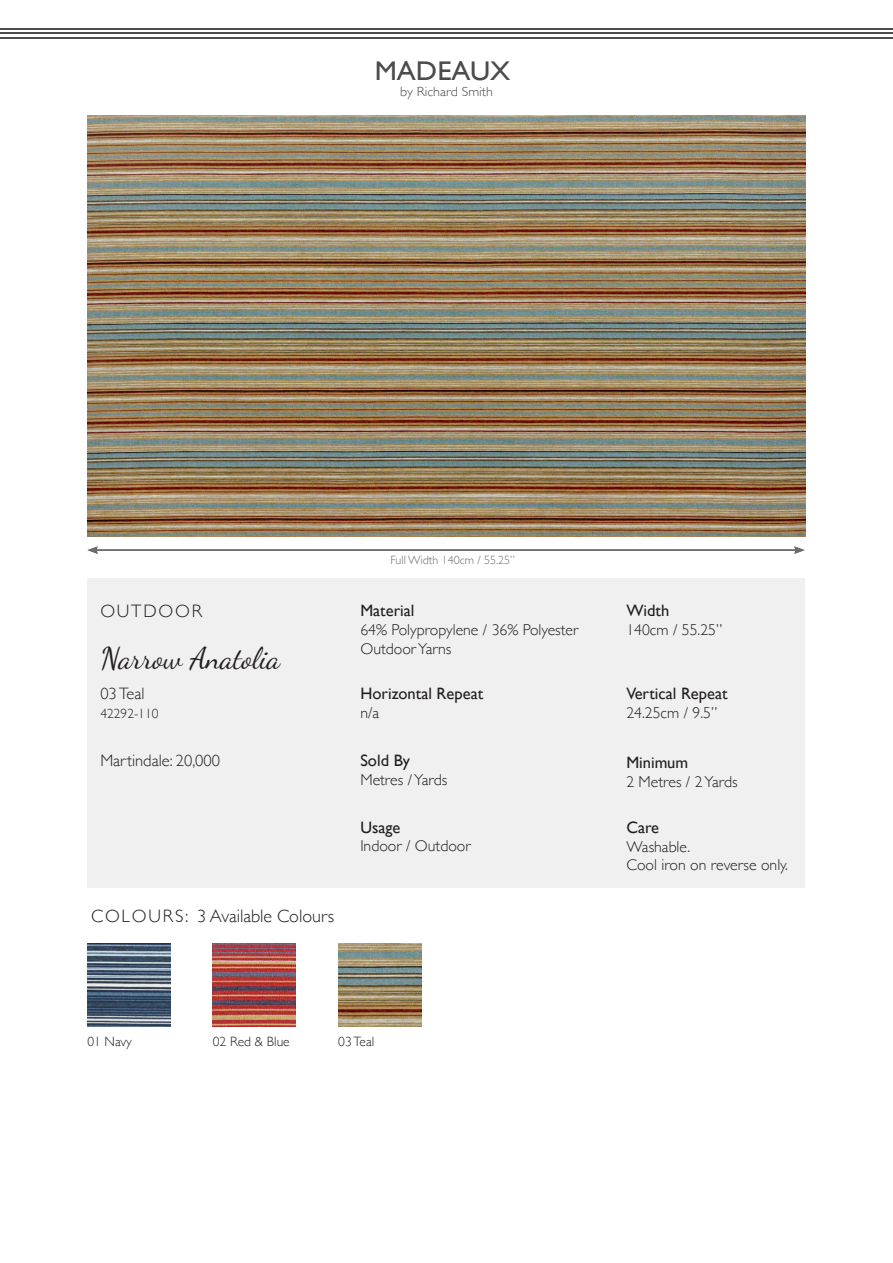
<style>
.page{position:relative;width:893px;height:1263px;background:#fff}
.page>*{position:absolute;margin:0;border:0;box-sizing:border-box;transform-origin:0 0}
.Body{font:30px "Dancing Script";color:#231f20}
.t1{font:27px "Gill Sans";color:#4c4c4c;scale:1.05 1}
.Body-2{font:300 18px "Gill Sans";color:#231f20}
.Body-3{font:300 18px "Gill Sans";letter-spacing:.1em;color:#231f20}
.Body-4{font:16.5px "Gill Sans";color:#231f20}
.Body-5{font:300 16.5px "Gill Sans";color:#231f20}
.Body-6{font:300 15.75px/18.9px "Gill Sans";color:#231f20}
.Body-7{font:300 13.5px "Gill Sans";color:#231f20}
.t2{font:300 13.35px "Gill Sans";color:#4c4c4c;scale:1.05 1}
.Body-8{font:300 12px "Gill Sans";color:#6c6d70}
</style>
<div class="page">
<hr style="left:1px;top:37px;width:892px;height:2px;background:#4c4c4c">
<hr style="left:1px;top:32px;width:892px;height:2px;background:#4c4c4c">
<hr style="left:0;top:28px;width:892px;height:2px;background:#4c4c4c">
<img style="left:88px;top:116px;width:718px;height:421px">
<div style="left:87px;top:578px;width:718px;height:310px;background:#f0f0f0"></div>
<hr style="left:96px;top:549px;width:700px;height:2px;background:#6c6d70">
<svg style="left:87px;top:546px;width:11px;height:8px"></svg>
<svg style="left:794px;top:546px;width:11px;height:8px"></svg>
<img style="left:338px;top:943px;width:83px;height:83px">
<img style="left:213px;top:943px;width:83px;height:83px">
<img style="left:87px;top:943px;width:83px;height:83px">
<h2 class="t1" style="left:375px;top:55px;width:131px">MADEAUX</h2>
<p class="t2" style="left:400px;top:81px;width:90px">by Richard Smith</p>
<p class="Body-3" style="left:100px;top:597px;width:103px">OUTDOOR</p>
<p class="Body" style="left:100px;top:635px;width:181px">Narrow Anatolia</p>
<p class="Body-5" style="left:100px;top:681px;width:46px">03 Teal</p>
<p class="Body-7" style="left:100px;top:703px;width:60px">42292-110</p>
<p class="Body-5" style="left:100px;top:748px;width:121px">Martindale: 20,000</p>
<p class="Body-2" style="left:91px;top:902px;width:245px">COLOURS: 3 Available Colours</p>
<p class="Body-8" style="left:390px;top:551px;width:126px">Full Width 140cm / 55.25”</p>
<p class="Body-4" style="left:360px;top:600px;width:56px">Material</p>
<p class="Body-6" style="left:360px;top:619px;width:219px">64% Polypropylene / 36% Polyester<br>Outdoor Yarns</p>
<p class="Body-4" style="left:360px;top:684px;width:124px">Horizontal Repeat</p>
<p class="Body-6" style="left:360px;top:703px;width:20px">n/a</p>
<p class="Body-4" style="left:360px;top:751px;width:51px">Sold By</p>
<p class="Body-6" style="left:360px;top:770px;width:88px">Metres / Yards</p>
<p class="Body-4" style="left:360px;top:817px;width:42px">Usage</p>
<p class="Body-6" style="left:360px;top:836px;width:112px">Indoor / Outdoor</p>
<p class="Body-7" style="left:87px;top:1031px;width:46px">01 Navy</p>
<p class="Body-7" style="left:213px;top:1031px;width:78px">02 Red &amp; Blue</p>
<p class="Body-7" style="left:338px;top:1031px;width:38px">03 Teal</p>
<p class="Body-4" style="left:626px;top:600px;width:44px">Width</p>
<p class="Body-6" style="left:626px;top:619px;width:98px">140cm / 55.25”</p>
<p class="Body-4" style="left:626px;top:684px;width:103px">Vertical Repeat</p>
<p class="Body-6" style="left:626px;top:703px;width:92px">24.25cm / 9.5”</p>
<p class="Body-4" style="left:626px;top:753px;width:63px">Minimum</p>
<p class="Body-6" style="left:626px;top:772px;width:113px">2 Metres / 2 Yards</p>
<p class="Body-4" style="left:626px;top:817px;width:34px">Care</p>
<p class="Body-6" style="left:626px;top:836px;width:163px">Washable.<br>Cool iron on reverse only.</p>
</div>
